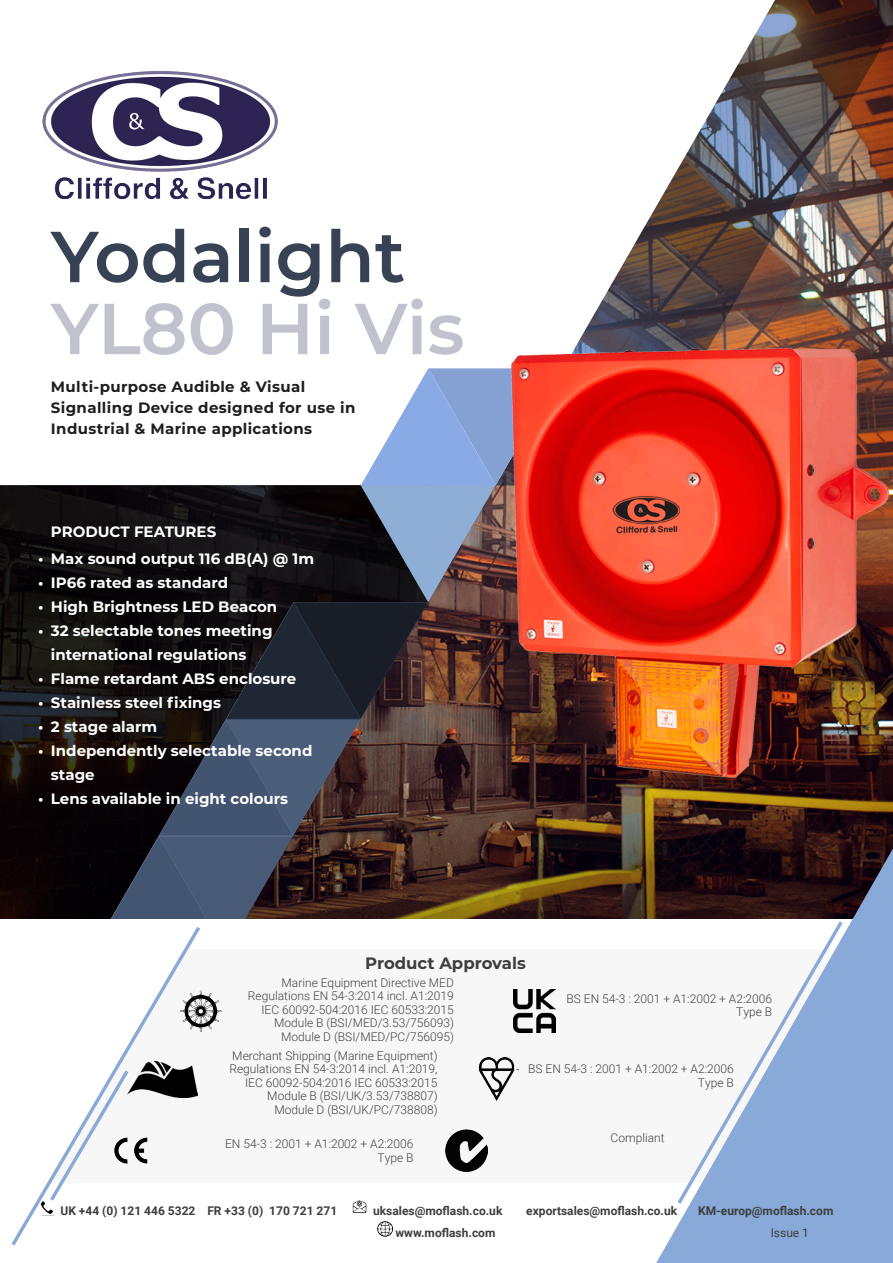
<style>
.page{position:relative;width:893px;height:1263px;background:#fff}
.page>*{position:absolute;margin:0;border:0;box-sizing:border-box;transform-origin:0 0}
.T4{font:600 72px "Montserrat";color:#374354}
.T4-2{font:600 72px "Montserrat";color:#c0c3cd}
.t1{font:700 16.5px "Montserrat";color:#3e3e3f}
.t2{font:700 15px/24px "Montserrat";color:#fff}
.t3{font:700 15px "Montserrat";letter-spacing:.025em;color:#201d1e}
.t4{font:300 12px "Roboto";color:#414042}
.t5{font:700 12px "Roboto";color:#3e3e3f}
.t6{font:12px "Roboto";color:#3e3e3f}
</style>
<div class="page">
<img style="left:42px;top:71px;width:614px;height:848px">
<img style="left:496px;top:0;width:397px;height:311px">
<img style="left:438px;top:311px;width:455px;height:537px">
<svg style="left:0;top:368px;width:563px;height:551px;background:#5a4d51"></svg>
<img style="left:203px;top:993px;width:19px;height:37px">
<img style="left:479px;top:1058px;width:40px;height:42px">
<img style="left:513px;top:990px;width:43px;height:42px">
<img style="left:445px;top:1129px;width:43px;height:42px">
<svg style="left:656px;top:848px;width:237px;height:415px;background:#76829d"></svg>
<svg style="left:674px;top:917px;width:172px;height:290px"></svg>
<svg style="left:11px;top:927px;width:192px;height:319px"></svg>
<img style="left:35px;top:1197px;width:21px;height:21px">
<img style="left:377px;top:1221px;width:17px;height:16px">
<img style="left:352px;top:1200px;width:15px;height:13px">
<p class="T4" style="left:51px;top:206px;width:356px">Yodalight</p>
<p class="T4-2" style="left:51px;top:278px;width:415px">YL80 Hi Vis</p>
<p class="t3" style="left:51px;top:376px;width:256px">Multi-purpose Audible &amp; Visual</p>
<p class="t3" style="left:51px;top:397px;width:306px">Signalling Device designed for use in</p>
<p class="t3" style="left:51px;top:418px;width:263px">Industrial &amp; Marine applications</p>
<p class="t2" style="left:51px;top:519px;width:167px">PRODUCT FEATURES</p>
<p class="t2" style="left:38px;top:546px;width:278px">• Max sound output 116 dB(A) @ 1m</p>
<p class="t2" style="left:38px;top:570px;width:191px">• IP66 rated as standard</p>
<p class="t2" style="left:38px;top:594px;width:241px">• High Brightness LED Beacon</p>
<p class="t2" style="left:51px;top:618px;width:223px;text-indent:-13px">• 32 selectable tones meeting international regulations</p>
<p class="t2" style="left:38px;top:666px;width:260px">• Flame retardant ABS enclosure</p>
<p class="t2" style="left:38px;top:690px;width:184px">• Stainless steel fixings</p>
<p class="t2" style="left:38px;top:714px;width:121px">• 2 stage alarm</p>
<p class="t2" style="left:51px;top:738px;width:263px;text-indent:-13px">• Independently selectable second stage</p>
<p class="t2" style="left:38px;top:786px;width:252px">• Lens available in eight colours</p>
<p class="t1" style="left:365px;top:951px;width:162px">Product Approvals</p>
<p class="t4" style="left:282px;top:974px;width:174px">Marine Equipment Directive MED</p>
<p class="t4" style="left:248px;top:987px;width:207px">Regulations EN 54-3:2014 incl. A1:2019</p>
<p class="t4" style="left:261px;top:1001px;width:194px">IEC 60092-504:2016 IEC 60533:2015</p>
<p class="t4" style="left:274px;top:1014px;width:181px">Module B (BSI/MED/3.53/756093)</p>
<p class="t4" style="left:281px;top:1028px;width:174px">Module D (BSI/MED/PC/756095)</p>
<p class="t4" style="left:566px;top:990px;width:207px">BS EN 54-3 : 2001 + A1:2002 + A2:2006</p>
<p class="t4" style="left:736px;top:1003px;width:37px">Type B</p>
<p class="t4" style="left:232px;top:1047px;width:207px">Merchant Shipping (Marine Equipment)</p>
<p class="t4" style="left:229px;top:1060px;width:210px">Regulations EN 54-3:2014 incl. A1:2019,</p>
<p class="t4" style="left:245px;top:1074px;width:194px">IEC 60092-504:2016 IEC 60533:2015</p>
<p class="t4" style="left:267px;top:1087px;width:172px">Module B (BSI/UK/3.53/738807)</p>
<p class="t4" style="left:274px;top:1101px;width:165px">Module D (BSI/UK/PC/738808)</p>
<p class="t4" style="left:225px;top:1135px;width:190px">EN 54-3 : 2001 + A1:2002 + A2:2006</p>
<p class="t4" style="left:378px;top:1149px;width:37px">Type B</p>
<p class="t4" style="left:528px;top:1060px;width:207px">BS EN 54-3 : 2001 + A1:2002 + A2:2006</p>
<p class="t4" style="left:698px;top:1074px;width:37px">Type B</p>
<p class="t4" style="left:611px;top:1129px;width:56px">Compliant</p>
<p class="t5" style="left:60px;top:1202px;width:278px">UK +44 (0) 121 446 5322 FR +33 (0) 170 721 271</p>
<p class="t5" style="left:373px;top:1202px;width:131px">uksales@moflash.co.uk</p>
<p class="t5" style="left:526px;top:1202px;width:152px">exportsales@moflash.co.uk</p>
<p class="t5" style="left:698px;top:1202px;width:137px">KM-europ@moflash.com</p>
<p class="t5" style="left:395px;top:1224px;width:101px">www.moflash.com</p>
<p class="t6" style="left:771px;top:1224px;width:40px">Issue 1</p>
</div>
